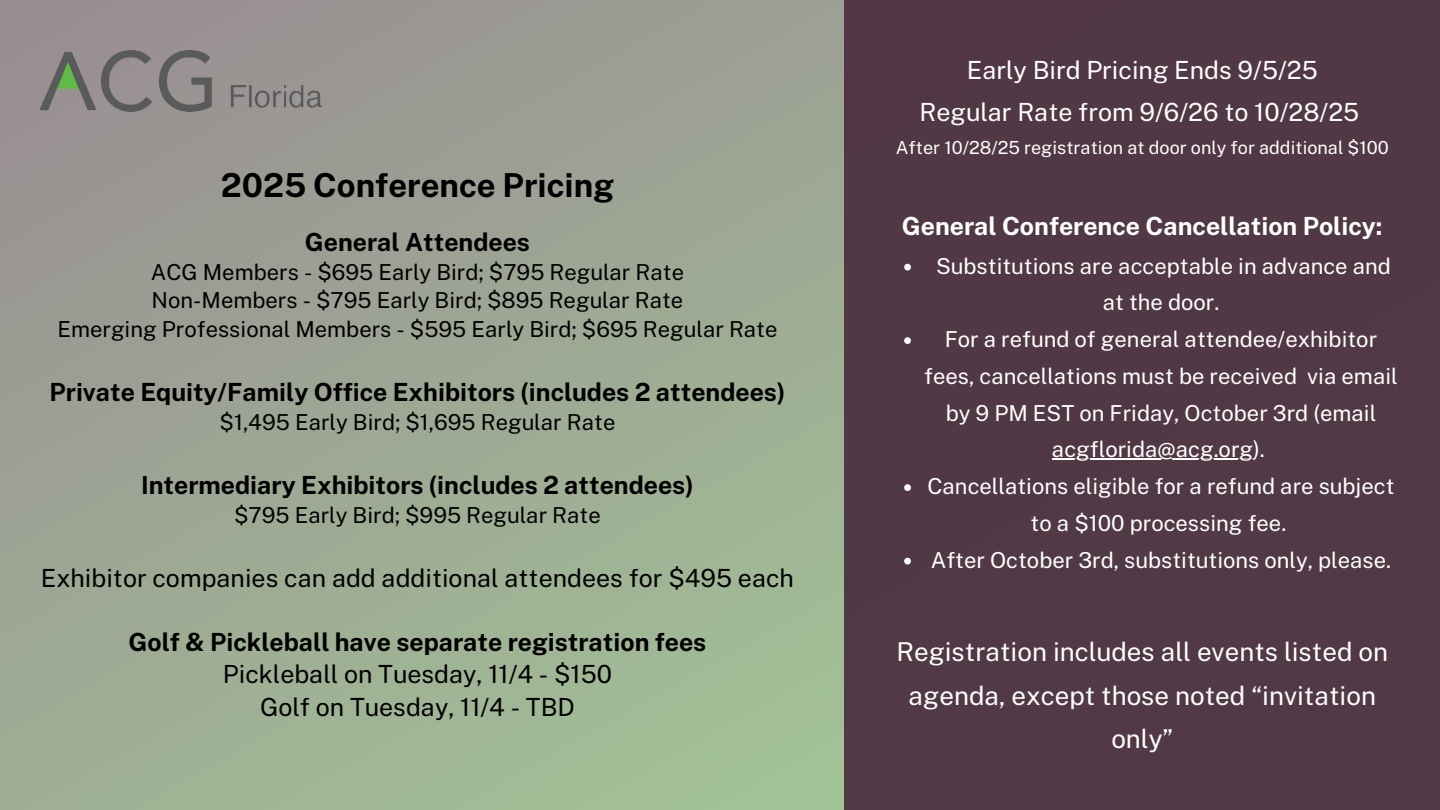
<style>
.page{position:relative;width:1440px;height:810px;background:#fff}
.page>*{position:absolute;margin:0;border:0;box-sizing:border-box;transform-origin:0 0}
.t1{font:700 33px "Public Sans";color:#000}
.t2{font:26px/43.5px "Public Sans";color:#fff;text-align:center}
.t3{font:25px/32.2px "Public Sans";color:#000;text-align:center}
.t4{font:700 25px "Public Sans";color:#000}
.t5{font:25px "Public Sans";color:#fff}
.t6{font:700 25px "Public Sans";color:#fff}
.t7{font:22px/36.8px "Public Sans";color:#fff;text-align:center}
.t8{font:22px/28.5px "Public Sans";color:#000;text-align:center}
.t9{font:18px "Public Sans";color:#fff}
.s1{font-weight:700}
</style>
<div class="page">
<div style="left:0;top:0;width:1440px;height:810px;background:linear-gradient(to bottom,#9a9693,#a0b995)"></div>
<div style="left:845px;top:0;width:595px;height:810px;background:#4d3241"></div>
<img style="left:40px;top:51px;width:282px;height:60px">
<svg style="left:904px;top:264px;width:7px;height:6px"></svg>
<svg style="left:904px;top:337px;width:7px;height:7px"></svg>
<hr style="left:1052px;top:459px;width:201px;height:1px;background:#fff">
<svg style="left:904px;top:484px;width:7px;height:7px"></svg>
<svg style="left:904px;top:558px;width:7px;height:6px"></svg>
<p class="t1" style="left:221px;top:165px;width:395px">2025 Conference Pricing</p>
<p class="t4" style="left:305px;top:227px;width:227px">General Attendees</p>
<p class="t8" style="left:57px;top:258px;width:722px">ACG Members - $695 Early Bird; $795 Regular Rate<br>Non-Members - $795 Early Bird; $895 Regular Rate<br>Emerging Professional Members - $595 Early Bird; $695 Regular Rate</p>
<h1 class="t4" style="left:50px;top:377px;width:737px">Private Equity/Family Office Exhibitors (includes 2 attendees)</h1>
<h1 class="t8" style="left:220px;top:408px;width:397px">$1,495 Early Bird; $1,695 Regular Rate</h1>
<h4 class="t4" style="left:141px;top:470px;width:554px">Intermediary Exhibitors (includes 2 attendees)</h4>
<h4 class="t8" style="left:234px;top:501px;width:368px">$795 Early Bird; $995 Regular Rate</h4>
<h3 class="t3" style="left:41px;top:561px;width:755px">Exhibitor companies can add additional attendees for $495 each</h3>
<h3 class="t3" style="left:129px;top:626px;width:579px"><span class="s1">Golf &amp; Pickleball have separate registration fees<br></span>Pickleball on Tuesday, 11/4 - $150<br>Golf on Tuesday, 11/4 - TBD</h3>
<h3 class="t5" style="left:967px;top:55px;width:352px">Early Bird Pricing Ends 9/5/25</h3>
<h3 class="t5" style="left:920px;top:97px;width:441px">Regular Rate from 9/6/26 to 10/28/25</h3>
<p class="t9" style="left:896px;top:137px;width:494px">After 10/28/25 registration at door only for additional $100</p>
<p class="t6" style="left:902px;top:211px;width:482px">General Conference Cancellation Policy:</p>
<p class="t7" style="left:936px;top:247px;width:456px">Substitutions are acceptable in advance and at the door.</p>
<p class="t7" style="left:924px;top:321px;width:475px">For a refund of general attendee/exhibitor fees, cancellations must be received via email by 9 PM EST on Friday, October 3rd (email</p>
<h2 class="t7" style="left:927px;top:431px;width:469px">acgflorida@acg.org).<br>Cancellations eligible for a refund are subject to a $100 processing fee.<br>After October 3rd, substitutions only, please.</h2>
<h2 class="t2" style="left:896px;top:630px;width:493px">Registration includes all events listed on</h2>
<p class="t2" style="left:909px;top:674px;width:469px">agenda, except those noted “invitation only”</p>
</div>
